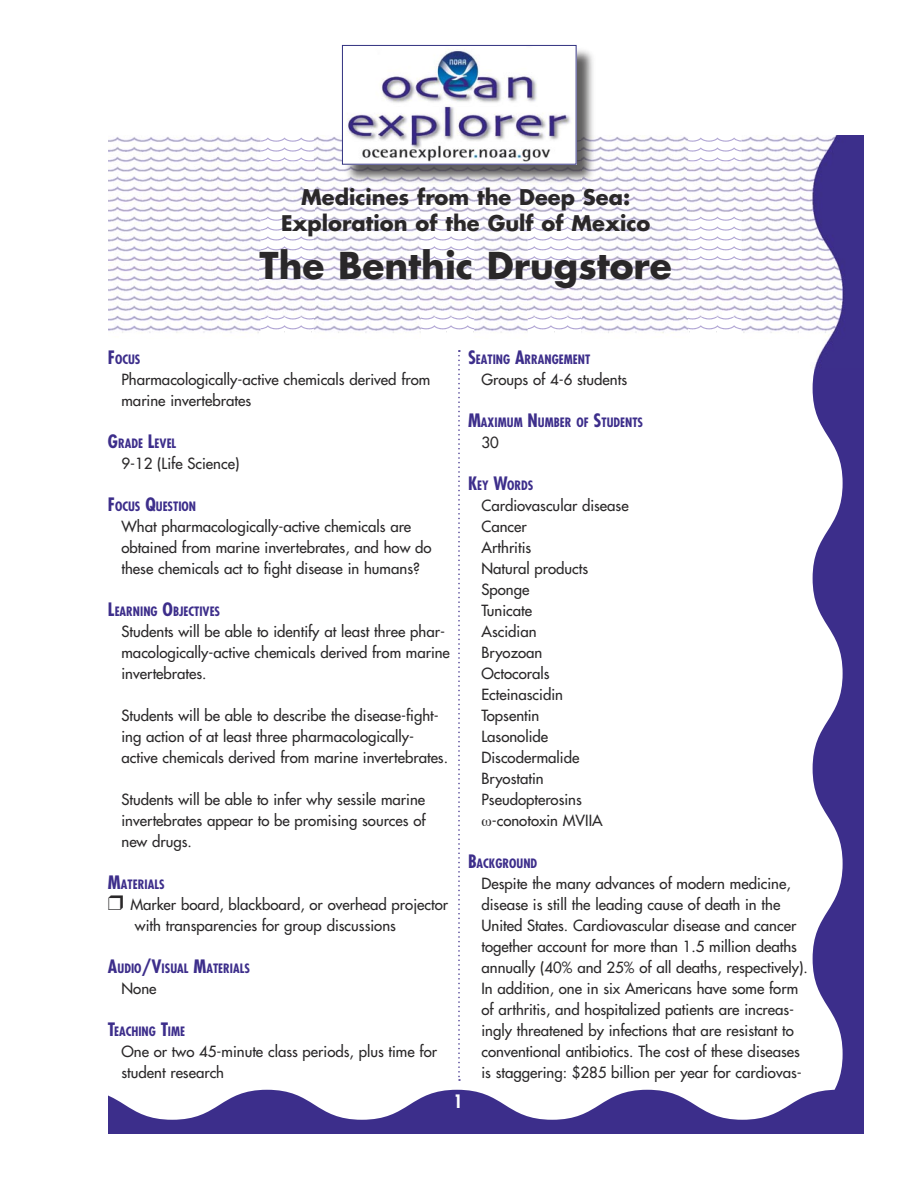
<style>
.page{position:relative;width:918px;height:1188px;background:#fff}
.page>*{position:absolute;margin:0;border:0;box-sizing:border-box;transform-origin:0 0}
.body_text_lists{font:700 36px "Futura";color:#2a2829}
.body_text_lists-2{font:700 21px "Futura";color:#2a2829}
.t1{font:700 condensed 18px "Futura";color:#fff}
.body_text_lists-3{font:15px/21px "Futura";color:#2a2829}
.Materials{font:15px/21px "Futura";color:#2a2829}
.Sub_head{font:700 condensed 12.6px "Futura";color:#3d2e8b}
.s1{font-size:18px}
</style>
<div class="page">
<svg style="left:261px;top:256px;width:52px;height:4px"></svg>
<svg style="left:261px;top:246px;width:52px;height:4px"></svg>
<svg style="left:261px;top:217px;width:52px;height:23px"></svg>
<svg style="left:421px;top:256px;width:53px;height:4px"></svg>
<svg style="left:421px;top:246px;width:53px;height:4px"></svg>
<svg style="left:421px;top:217px;width:53px;height:23px"></svg>
<svg style="left:528px;top:256px;width:53px;height:4px"></svg>
<svg style="left:528px;top:246px;width:53px;height:4px"></svg>
<svg style="left:528px;top:217px;width:53px;height:23px"></svg>
<svg style="left:689px;top:256px;width:52px;height:4px"></svg>
<svg style="left:689px;top:246px;width:52px;height:4px"></svg>
<svg style="left:689px;top:217px;width:52px;height:23px"></svg>
<svg style="left:261px;top:137px;width:52px;height:24px"></svg>
<svg style="left:689px;top:137px;width:52px;height:24px"></svg>
<svg style="left:261px;top:318px;width:52px;height:14px"></svg>
<svg style="left:421px;top:318px;width:53px;height:14px"></svg>
<svg style="left:528px;top:318px;width:53px;height:14px"></svg>
<svg style="left:689px;top:318px;width:52px;height:14px"></svg>
<svg style="left:813px;top:369px;width:51px;height:721px;fill:#3c2e8b"></svg>
<svg style="left:108px;top:1090px;width:756px;height:44px"></svg>
<img style="left:108px;top:137px;width:153px;height:196px">
<img style="left:313px;top:135px;width:108px;height:198px">
<img style="left:474px;top:186px;width:54px;height:147px">
<img style="left:581px;top:136px;width:108px;height:197px">
<img style="left:741px;top:135px;width:123px;height:234px">
<img style="left:260px;top:161px;width:55px;height:52px">
<img style="left:420px;top:185px;width:55px;height:28px">
<img style="left:527px;top:185px;width:55px;height:28px">
<img style="left:688px;top:161px;width:54px;height:52px">
<img style="left:260px;top:265px;width:55px;height:53px">
<img style="left:420px;top:265px;width:55px;height:53px">
<img style="left:527px;top:265px;width:55px;height:53px">
<img style="left:688px;top:265px;width:54px;height:53px">
<div style="left:343px;top:46px;width:253px;height:139px;background:#2a2829;opacity:.75"></div>
<img style="left:344px;top:47px;width:231px;height:116px">
<div style="left:342px;top:45px;width:235px;height:120px;border:1px solid #313180"></div>
<svg style="left:458px;top:350px;width:2px;height:731px"></svg>
<p class="body_text_lists-2" style="left:301px;top:183px;width:330px">Medicines from the Deep Sea:</p>
<p class="body_text_lists-2" style="left:281px;top:208px;width:371px">Exploration of the Gulf of Mexico</p>
<p class="body_text_lists" style="left:260px;top:240px;width:414px">The Benthic Drugstore</p>
<p class="Sub_head" style="left:108px;top:352px;width:34px"><span class="s1">F</span>OCUS</p>
<p class="body_text_lists-3" style="left:121px;top:369px;width:310px">Pharmacologically-active chemicals derived from marine invertebrates</p>
<p class="Sub_head" style="left:108px;top:436px;width:70px"><span class="s1">G</span>RADE <span class="s1">L</span>EVEL</p>
<p class="body_text_lists-3" style="left:121px;top:453px;width:119px">9-12 (Life Science)</p>
<p class="Sub_head" style="left:108px;top:499px;width:90px"><span class="s1">F</span>OCUS <span class="s1">Q</span>UESTION</p>
<p class="body_text_lists-3" style="left:121px;top:516px;width:312px">What pharmacologically-active chemicals are obtained from marine invertebrates, and how do these chemicals act to fight disease in humans?</p>
<p class="Sub_head" style="left:108px;top:604px;width:114px"><span class="s1">L</span>EARNING <span class="s1">O</span>BJECTIVES</p>
<p class="body_text_lists-3" style="left:121px;top:621px;width:330px">Students will be able to identify at least three phar&shy;macologically-active chemicals derived from marine invertebrates.</p>
<p class="body_text_lists-3" style="left:121px;top:705px;width:328px">Students will be able to describe the disease-fight&shy;ing action of at least three pharmacologically&shy;active chemicals derived from marine invertebrates.</p>
<p class="body_text_lists-3" style="left:121px;top:789px;width:306px;text-align:justify">Students will be able to infer why sessile marine invertebrates appear to be promising sources of new drugs.</p>
<p class="Sub_head" style="left:108px;top:877px;width:58px"><span class="s1">M</span>ATERIALS</p>
<p class="Materials" style="left:135px;top:894px;width:315px;text-indent:-5px">Marker board, blackboard, or overhead projector with transparencies for group discussions</p>
<p class="Sub_head" style="left:108px;top:961px;width:144px"><span class="s1">A</span>UDIO<span class="s1">/V</span>ISUAL <span class="s1">M</span>ATERIALS</p>
<p class="body_text_lists-3" style="left:121px;top:978px;width:37px">None</p>
<p class="Sub_head" style="left:108px;top:1024px;width:79px"><span class="s1">T</span>EACHING <span class="s1">T</span>IME</p>
<p class="body_text_lists-3" style="left:121px;top:1041px;width:317px">One or two 45-minute class periods, plus time for student research</p>
<p class="t1" style="left:454px;top:1090px;width:10px">1</p>
<p class="Sub_head" style="left:468px;top:352px;width:124px"><span class="s1">S</span>EATING <span class="s1">A</span>RRANGEMENT</p>
<p class="body_text_lists-3" style="left:482px;top:369px;width:147px">Groups of 4-6 students</p>
<p class="Sub_head" style="left:468px;top:415px;width:177px"><span class="s1">M</span>AXIMUM <span class="s1">N</span>UMBER OF <span class="s1">S</span>TUDENTS</p>
<p class="body_text_lists-3" style="left:482px;top:432px;width:19px">30</p>
<p class="Sub_head" style="left:468px;top:478px;width:67px"><span class="s1">K</span>EY <span class="s1">W</span>ORDS</p>
<p class="body_text_lists-3" style="left:482px;top:495px;width:149px">Cardiovascular disease</p>
<p class="body_text_lists-3" style="left:482px;top:516px;width:47px">Cancer</p>
<p class="body_text_lists-3" style="left:482px;top:537px;width:51px">Arthritis</p>
<p class="body_text_lists-3" style="left:482px;top:558px;width:108px">Natural products</p>
<p class="body_text_lists-3" style="left:482px;top:579px;width:49px">Sponge</p>
<p class="body_text_lists-3" style="left:482px;top:600px;width:52px">Tunicate</p>
<p class="body_text_lists-3" style="left:482px;top:621px;width:57px">Ascidian</p>
<p class="body_text_lists-3" style="left:482px;top:642px;width:62px">Bryozoan</p>
<p class="body_text_lists-3" style="left:482px;top:663px;width:70px">Octocorals</p>
<p class="body_text_lists-3" style="left:482px;top:684px;width:83px">Ecteinascidin</p>
<p class="body_text_lists-3" style="left:482px;top:705px;width:59px">Topsentin</p>
<p class="body_text_lists-3" style="left:482px;top:726px;width:68px">Lasonolide</p>
<p class="body_text_lists-3" style="left:482px;top:747px;width:99px">Discodermalide</p>
<p class="body_text_lists-3" style="left:482px;top:768px;width:64px">Bryostatin</p>
<p class="body_text_lists-3" style="left:482px;top:789px;width:102px">Pseudopterosins</p>
<p class="body_text_lists-3" style="left:492px;top:810px;width:112px">-conotoxin MVIIA</p>
<p class="Sub_head" style="left:468px;top:856px;width:71px"><span class="s1">B</span>ACKGROUND</p>
<p class="body_text_lists-3" style="left:482px;top:873px;width:328px">Despite the many advances of modern medicine, disease is still the leading cause of death in the United States. Cardiovascular disease and cancer together account for more than 1.5 million deaths annually (40% and 25% of all deaths, respectively).<br>In addition, one in six Americans have some form of arthritis, and hospitalized patients are increas&shy;ingly threatened by infections that are resistant to conventional antibiotics. The cost of these diseases is staggering: $285 billion per year for cardiovas-</p>
</div>
